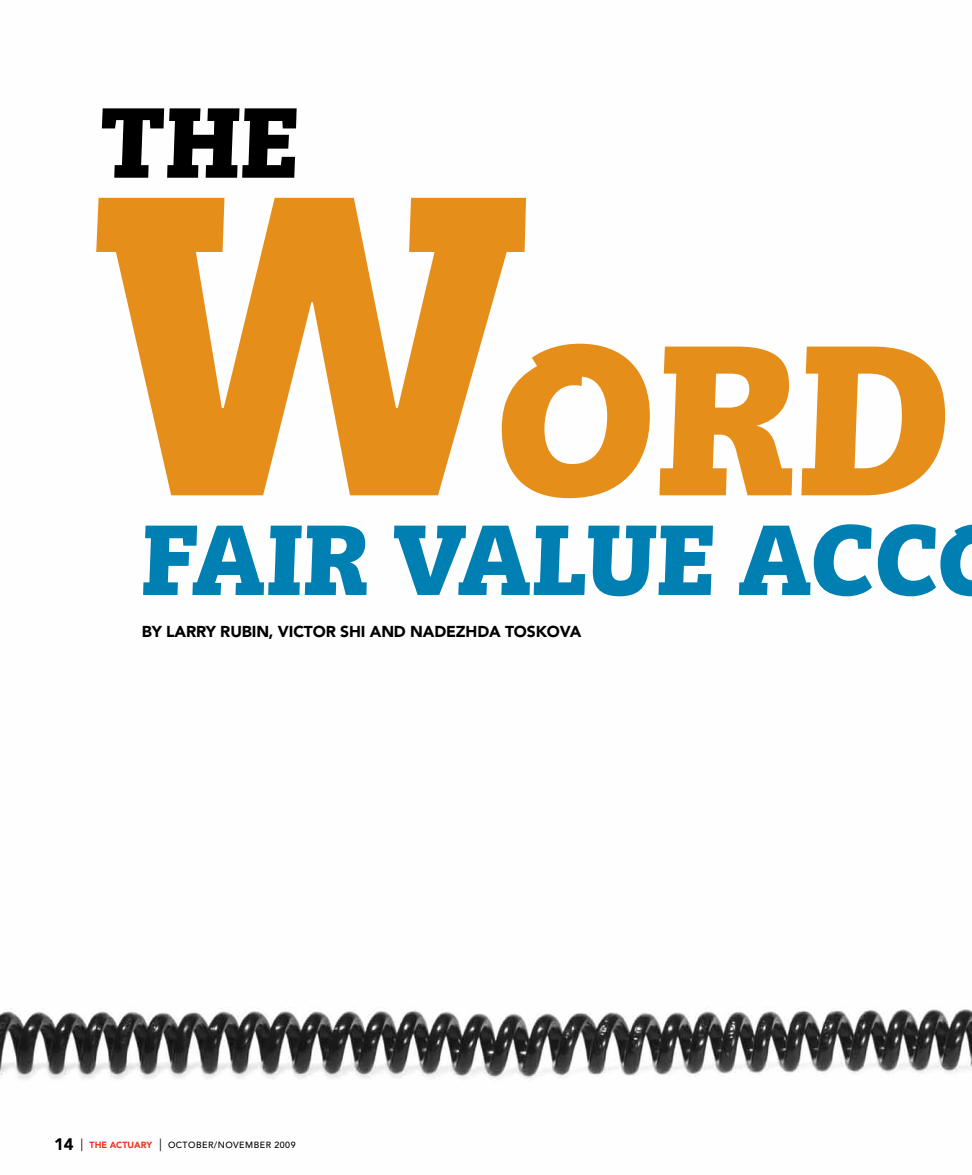
<style>
.page{position:relative;width:972px;height:1175px;background:#fff}
.page>*{position:absolute;margin:0;border:0;box-sizing:border-box;transform-origin:0 0}
.t1{font:900 386.25px "Bing";color:#e58e1a}
.t2{font:900 193.05px "Bing";color:#e58e1a}
.t3{font:900 90px "Bing";color:#0080b2}
.t4{font:900 90px "Bing";color:#000}
.t5{font:900 15.75px "Avenir";letter-spacing:-.01em;color:#000}
.t6{font:500 8.85px "Avenir";letter-spacing:.05em;color:#000}
.s1{font-weight:900;font-size:16.65px}
.s2{font-weight:400;font-size:12.6px}
.s3{font-weight:900;color:#ee3524}
</style>
<div class="page">
<img style="left:0;top:1007px;width:972px;height:72px">
<h3 class="t4" style="left:99px;top:77px;width:203px">THE</h3>
<h1 class="t1" style="left:87px;top:65px;width:441px">W</h1>
<h3 class="t3" style="left:142px;top:494px;width:799px">FAIR VALUE ACC</h3>
<h2 class="t2" style="left:496px;top:280px;width:459px">ORD</h2>
<p class="t5" style="left:142px;top:622px;width:441px">BY LARRY RUBIN, VICTOR SHI AND NADEZHDA TOSKOVA</p>
<p class="t6" style="left:54px;top:1139px;width:243px"><span class="s1">14</span> <span class="s2">|</span> <span class="s3">THE ACTUARY</span> <span class="s2">|</span> OCTOBER/NOVEMBER 2009</p>
</div>
